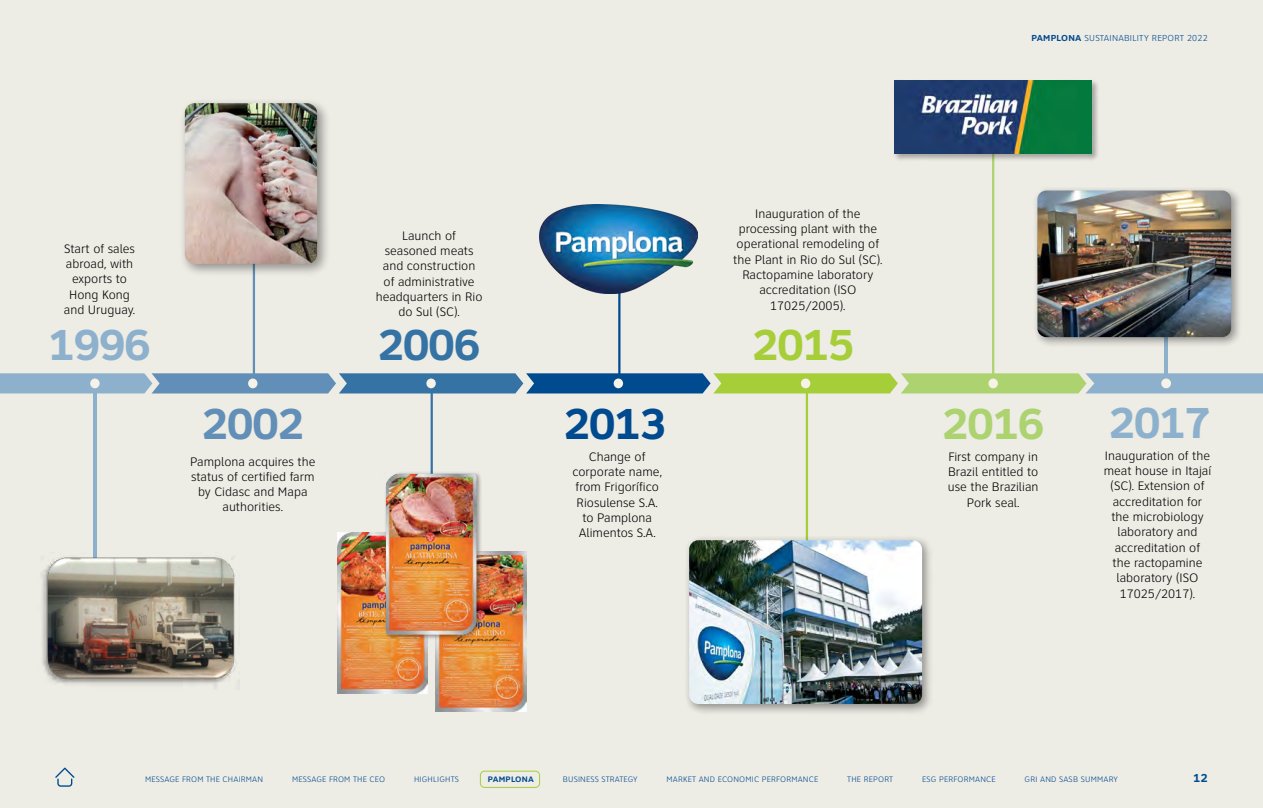
<style>
.page{position:relative;width:1263px;height:808px;background:#edece5}
.page>*{position:absolute;margin:0;border:0;box-sizing:border-box;transform-origin:0 0}
.t1{font:700 45px "Clearview ATT";letter-spacing:-.05em;color:#8db1cd}
.t2{font:700 45px "Clearview ATT";color:#628fb7}
.t3{font:700 45px "Clearview ATT";color:#3573a5}
.t4{font:700 45px "Clearview ATT";color:#004a8f}
.t5{font:700 45px "Clearview ATT";color:#a6ce39}
.t6{font:700 45px "Clearview ATT";color:#add371}
.t7{font:300 12.75px/15.3px "Clearview ATT";color:#000;text-align:center}
.t8{font:700 12px "Clearview ATT";color:#004a8f}
.t9{font:300 9px "Clearview ATT";letter-spacing:.025em;color:#004a8f}
.t10{font:300 8.25px "Clearview ATT";letter-spacing:.025em;color:#004a8f}
.t11{font:700 8.25px "Clearview ATT";letter-spacing:.025em;color:#004a8f}
.s1{font-weight:700}
</style>
<div class="page">
<img style="left:436px;top:551px;width:90px;height:161px">
<hr style="left:253px;top:160px;width:2px;height:223px;background:#628fb7">
<hr style="left:618px;top:283px;width:2px;height:105px;background:#004a8f">
<hr style="left:992px;top:153px;width:2px;height:235px;background:#add371">
<hr style="left:806px;top:383px;width:2px;height:195px;background:#a6ce39">
<hr style="left:431px;top:383px;width:2px;height:195px;background:#3573a5">
<hr style="left:93px;top:383px;width:3px;height:181px;background:#8db1cd">
<img style="left:41px;top:553px;width:199px;height:134px">
<div style="left:179px;top:97px;width:151px;height:180px;background:#000;opacity:.4"></div>
<img style="left:185px;top:103px;width:132px;height:161px">
<div style="left:683px;top:535px;width:251px;height:181px;background:#000;opacity:.4"></div>
<img style="left:689px;top:540px;width:233px;height:164px">
<img style="left:337px;top:532px;width:91px;height:161px">
<div style="left:384px;top:471px;width:98px;height:169px;background:#000;opacity:.4"></div>
<img style="left:386px;top:474px;width:90px;height:161px">
<img style="left:540px;top:204px;width:157px;height:89px">
<div style="left:893px;top:79px;width:206px;height:82px;background:#000;opacity:.3"></div>
<img style="left:894px;top:81px;width:198px;height:73px">
<hr style="left:1164px;top:224px;width:4px;height:159px;background:#8db1cd">
<svg style="left:0;top:373px;width:1263px;height:20px;background:#77a39d"></svg>
<div style="left:1161px;top:378px;width:10px;height:10px;background:#f7f2e8;border-radius:50%"></div>
<div style="left:1032px;top:185px;width:210px;height:163px;background:#000;opacity:.4"></div>
<img style="left:1037px;top:190px;width:194px;height:147px">
<svg style="left:55px;top:767px;width:19px;height:20px"></svg>
<div style="left:480px;top:771px;width:60px;height:17px;border:1px solid #a6ce39;border-radius:4px"></div>
<p class="t7" style="left:64px;top:241px;width:73px">Start of sales abroad, with exports to<br>Hong Kong and Uruguay.</p>
<h1 class="t1" style="left:48px;top:319px;width:105px">1996</h1>
<h1 class="t2" style="left:201px;top:398px;width:105px">2002</h1>
<p class="t7" style="left:190px;top:454px;width:127px">Pamplona acquires the status of certified farm by Cidasc and Mapa authorities.</p>
<p class="t7" style="left:376px;top:228px;width:108px">Launch of seasoned meats and construction<br>of administrative headquarters in Rio do Sul (SC).</p>
<h1 class="t3" style="left:377px;top:319px;width:105px">2006</h1>
<h1 class="t4" style="left:563px;top:398px;width:105px">2013</h1>
<p class="t7" style="left:572px;top:449px;width:91px">Change of corporate name, from Frigorífico<br>Riosulense S.A. to Pamplona<br>Alimentos S.A.</p>
<p class="t9" style="left:1031px;top:33px;width:178px"><span class="s1">PAMPLONA</span> SUSTAINABILITY REPORT 2022</p>
<p class="t7" style="left:733px;top:206px;width:151px">Inauguration of the processing plant with the operational remodeling of the Plant in Rio do Sul (SC).<br>Ractopamine laboratory accreditation (ISO<br>17025/2005).</p>
<h1 class="t5" style="left:752px;top:319px;width:105px">2015</h1>
<h1 class="t6" style="left:941px;top:398px;width:105px">2016</h1>
<p class="t7" style="left:948px;top:449px;width:92px">First company in<br>Brazil entitled to use the Brazilian<br>Pork seal.</p>
<h1 class="t1" style="left:1108px;top:397px;width:105px">2017</h1>
<p class="t7" style="left:1104px;top:448px;width:109px">Inauguration of the meat house in Itajaí (SC). Extension of accreditation for the microbiology laboratory and accreditation of<br>the ractopamine laboratory (ISO<br>17025/2017).</p>
<p class="t10" style="left:145px;top:775px;width:120px">MESSAGE FROM THE CHAIRMAN</p>
<p class="t10" style="left:292px;top:775px;width:95px">MESSAGE FROM THE CEO</p>
<p class="t10" style="left:414px;top:775px;width:46px">HIGHLIGHTS</p>
<p class="t11" style="left:488px;top:774px;width:47px">PAMPLONA</p>
<p class="t10" style="left:563px;top:775px;width:76px">BUSINESS STRATEGY</p>
<p class="t10" style="left:666px;top:775px;width:153px">MARKET AND ECONOMIC PERFORMANCE</p>
<p class="t10" style="left:847px;top:775px;width:48px">THE REPORT</p>
<p class="t10" style="left:922px;top:775px;width:75px">ESG PERFORMANCE</p>
<p class="t10" style="left:1025px;top:775px;width:95px">GRI AND SASB SUMMARY</p>
<p class="t8" style="left:1193px;top:771px;width:16px">12</p>
</div>
